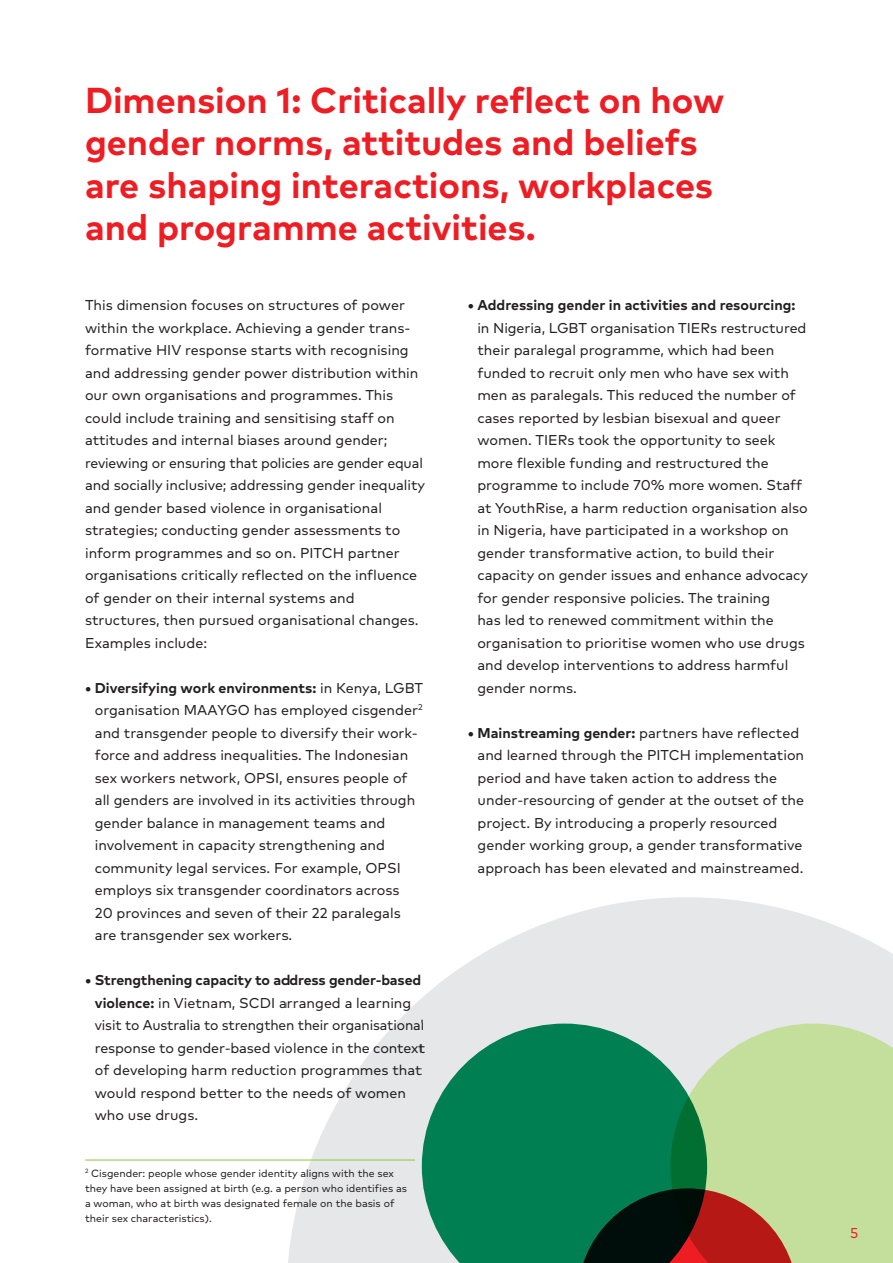
<style>
.page{position:relative;width:893px;height:1263px;background:#fff}
.page>*{position:absolute;margin:0;border:0;box-sizing:border-box;transform-origin:0 0}
.Kop{font:700 36px/42px "FF Mark Pro AF";color:#ee1d23}
.Body{font:14.25px/22.5px "FF Mark Pro AF";color:#231f20}
.t1{font:14.25px "FF Mark Pro AF";color:#ee1d23}
.Body-2{font:10.5px/15px "FF Mark Pro AF";color:#231f20}
.s1{font-weight:700}
</style>
<div class="page">
<svg style="left:286px;top:897px;width:607px;height:366px;fill:#e6e7e9"></svg>
<svg style="left:707px;top:1023px;width:186px;height:240px;fill:#c4df9b"></svg>
<svg style="left:422px;top:1023px;width:285px;height:240px;fill:#007f52"></svg>
<hr style="left:85px;top:1160px;width:330px;height:1px;background:#8bc63e">
<p class="Kop" style="left:85px;top:77px;width:641px">Dimension 1: Critically reflect on how gender norms, attitudes and beliefs are shaping interactions, workplaces and programme activities.</p>
<p class="Body" style="left:85px;top:293px;width:342px">This dimension focuses on structures of power within the workplace. Achieving a gender trans&shy;formative HIV response starts with recognising and addressing gender power distribution within our own organisations and programmes. This could include training and sensitising staff on attitudes and internal biases around gender; reviewing or ensuring that policies are gender equal and socially inclusive; addressing gender inequality and gender based violence in organisational strategies; conducting gender assessments to inform programmes and so on. PITCH partner organisations critically reflected on the influence of gender on their internal systems and structures, then pursued organisational changes.<br>Examples include:</p>
<p class="Body" style="left:95px;top:675px;width:330px;text-indent:-10px"><span class="s1">• Diversifying work environments:</span> in Kenya, LGBT organisation MAAYGO has employed cisgender<sup>2 </sup>and transgender people to diversify their work&shy;force and address inequalities. The Indonesian sex workers network, OPSI, ensures people of all genders are involved in its activities through gender balance in management teams and involvement in capacity strengthening and community legal services. For example, OPSI employs six transgender coordinators across<br>20 provinces and seven of their 22 paralegals are transgender sex workers.</p>
<p class="Body" style="left:95px;top:968px;width:331px;text-indent:-10px"><span class="s1">• Strengthening capacity to address gender-based violence:</span> in Vietnam, SCDI arranged a learning visit to Australia to strengthen their organisational response to gender-based violence in the context of developing harm reduction programmes that would respond better to the needs of women who use drugs.</p>
<p class="Body-2" style="left:85px;top:1165px;width:323px"><sup>2</sup> Cisgender: people whose gender identity aligns with the sex they have been assigned at birth (e.g. a person who identifies as a woman, who at birth was designated female on the basis of their sex characteristics).</p>
<p class="Body" style="left:477px;top:293px;width:332px;text-indent:-10px"><span class="s1">• Addressing gender in activities and resourcing: </span>in Nigeria, LGBT organisation TIERs restructured their paralegal programme, which had been funded to recruit only men who have sex with men as paralegals. This reduced the number of cases reported by lesbian bisexual and queer women. TIERs took the opportunity to seek more flexible funding and restructured the programme to include 70% more women. Staff at YouthRise, a harm reduction organisation also in Nigeria, have participated in a workshop on gender transformative action, to build their capacity on gender issues and enhance advocacy for gender responsive policies. The training<br>has led to renewed commitment within the organisation to prioritise women who use drugs and develop interventions to address harmful gender norms.</p>
<p class="Body" style="left:478px;top:720px;width:328px;text-indent:-10px"><span class="s1">• Mainstreaming gender:</span> partners have reflected and learned through the PITCH implementation period and have taken action to address the under-resourcing of gender at the outset of the project. By introducing a properly resourced gender working group, a gender transformative approach has been elevated and mainstreamed.</p>
<p class="t1" style="left:850px;top:1222px;width:10px">5</p>
</div>
